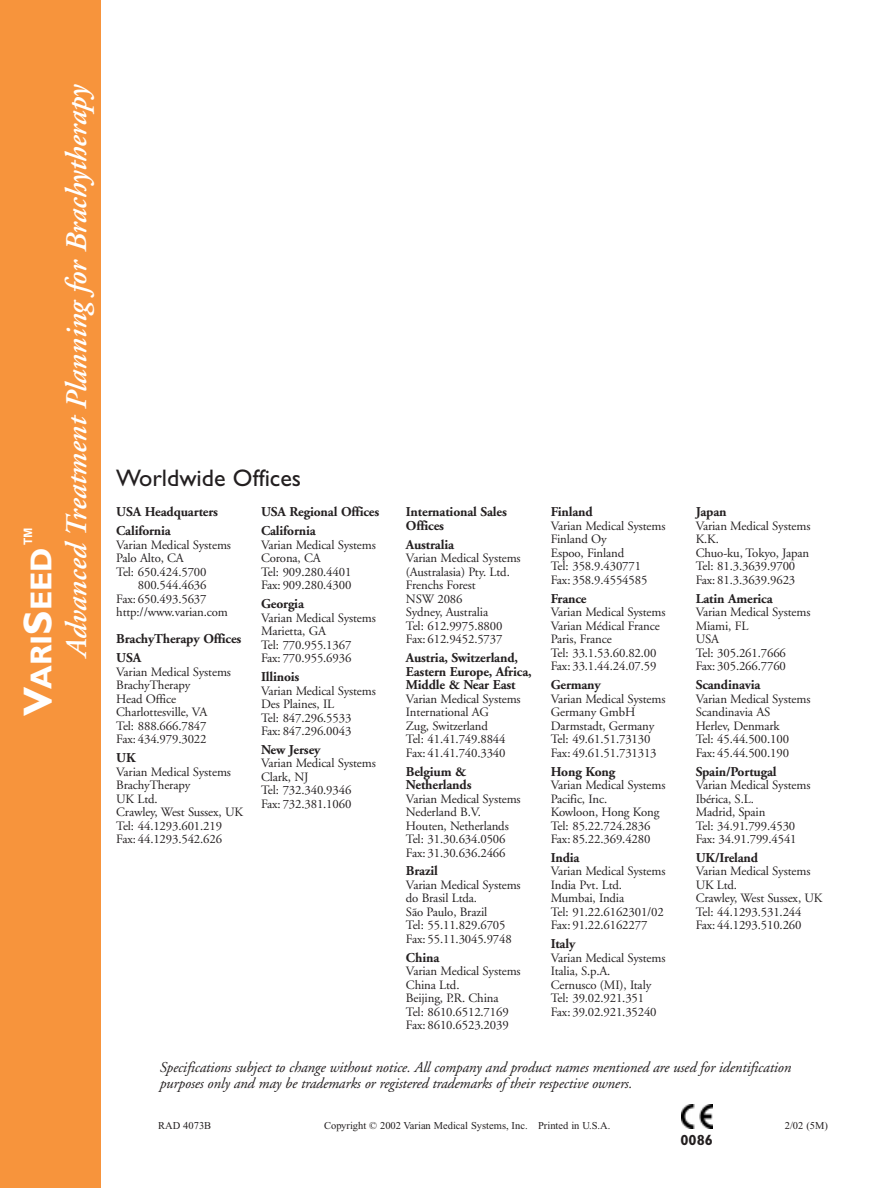
<style>
.page{position:relative;width:891px;height:1188px;background:#fff}
.page>*{position:absolute;margin:0;border:0;box-sizing:border-box;transform-origin:0 0}
.t1{font:700 30.3px "Gill Sans";color:#fff}
.t2{font:italic 600 30px "Adobe Garamond";color:#fff}
.t3{font:24px "Gill Sans";color:#231f20}
.t4{font:italic 15px/16.5px "Adobe Garamond";letter-spacing:-.01em;color:#231f20}
.t5{font:700 14.7px "Gill Sans";color:#231f20}
.t6{font:700 13.5px/13.5px "Adobe Garamond";letter-spacing:-.01em;color:#231f20}
.t7{font:12.75px/13.5px "Adobe Garamond";letter-spacing:-.01em;color:#231f20}
.t8{font:10.5px "Times New Roman";color:#231f20}
.s1{font-size:40.5px}
</style>
<div class="page">
<div style="left:0;top:0;width:101px;height:1188px;background:#f7943c"></div>
<img style="left:681px;top:1104px;width:32px;height:24px">
<h1 class="t1" style="left:31px;top:716px;width:191px;rotate:-90deg"><span class="s1">V</span>ARI<span class="s1">S</span>EED<sup>™</sup></h1>
<h2 class="t2" style="left:65px;top:657px;width:573px;rotate:-90deg">Advanced Treatment Planning for Brachytherapy</h2>
<h3 class="t3" style="left:116px;top:470px;width:186px">Worldwide Offices</h3>
<p class="t6" style="left:116px;top:504px;width:103px;line-height:18.9px">USA Headquarters<br>California</p>
<p class="t7" style="left:116px;top:539px;width:116px">Varian Medical Systems</p>
<p class="t7" style="left:116px;top:553px;width:69px">Palo Alto, CA</p>
<p class="t7" style="left:116px;top:566px;width:92px">Tel: 650.424.5700</p>
<p class="t7" style="left:138px;top:580px;width:70px">800.544.4636</p>
<p class="t7" style="left:116px;top:593px;width:92px">Fax: 650.493.5637</p>
<p class="t7" style="left:116px;top:607px;width:113px">http://www.varian.com</p>
<p class="t6" style="left:116px;top:631px;width:127px;line-height:18.9px">BrachyTherapy Offices<br>USA</p>
<p class="t7" style="left:116px;top:666px;width:116px">Varian Medical Systems<br>BrachyTherapy<br>Head Office<br>Charlottesville, VA<br>Tel: 888.666.7847<br>Fax: 434.979.3022</p>
<p class="t6" style="left:116px;top:752px;width:21px">UK</p>
<p class="t7" style="left:116px;top:766px;width:128px">Varian Medical Systems<br>BrachyTherapy<br>UK Ltd.<br>Crawley, West Sussex, UK<br>Tel: 44.1293.601.219<br>Fax: 44.1293.542.626</p>
<p class="t6" style="left:261px;top:504px;width:120px;line-height:18.9px">USA Regional Offices<br>California</p>
<p class="t7" style="left:261px;top:539px;width:116px">Varian Medical Systems<br>Corona, CA<br>Tel: 909.280.4401<br>Fax: 909.280.4300</p>
<p class="t6" style="left:261px;top:598px;width:44px">Georgia</p>
<p class="t7" style="left:261px;top:612px;width:116px">Varian Medical Systems<br>Marietta, GA<br>Tel: 770.955.1367<br>Fax: 770.955.6936</p>
<p class="t6" style="left:261px;top:671px;width:40px">Illinois</p>
<p class="t7" style="left:261px;top:685px;width:116px">Varian Medical Systems<br>Des Plaines, IL<br>Tel: 847.296.5533<br>Fax: 847.296.0043</p>
<p class="t6" style="left:261px;top:744px;width:61px">New Jersey</p>
<p class="t7" style="left:261px;top:758px;width:116px">Varian Medical Systems<br>Clark, NJ<br>Tel: 732.340.9346<br>Fax: 732.381.1060</p>
<p class="t6" style="left:406px;top:507px;width:102px">International Sales<br>Offices</p>
<p class="t6" style="left:406px;top:539px;width:50px">Australia</p>
<p class="t7" style="left:406px;top:553px;width:116px">Varian Medical Systems (Australasia) Pty. Ltd.<br>Frenchs Forest<br>NSW 2086<br>Sydney, Australia<br>Tel: 612.9975.8800<br>Fax: 612.9452.5737</p>
<p class="t6" style="left:406px;top:652px;width:127px">Austria, Switzerland,<br>Eastern Europe, Africa,<br>Middle &amp; Near East</p>
<p class="t7" style="left:406px;top:693px;width:116px">Varian Medical Systems<br>International AG<br>Zug, Switzerland<br>Tel: 41.41.749.8844<br>Fax: 41.41.740.3340</p>
<p class="t6" style="left:406px;top:766px;width:67px">Belgium &amp;<br>Netherlands</p>
<p class="t7" style="left:406px;top:793px;width:116px">Varian Medical Systems<br>Nederland B.V.<br>Houten, Netherlands<br>Tel: 31.30.634.0506<br>Fax: 31.30.636.2466</p>
<p class="t6" style="left:406px;top:866px;width:33px">Brazil</p>
<p class="t7" style="left:406px;top:879px;width:116px">Varian Medical Systems do Brasil Ltda.<br>São Paulo, Brazil<br>Tel: 55.11.829.6705<br>Fax: 55.11.3045.9748</p>
<p class="t6" style="left:406px;top:952px;width:35px">China</p>
<p class="t7" style="left:406px;top:966px;width:116px">Varian Medical Systems<br>China Ltd.<br>Beijing, P.R. China<br>Tel: 8610.6512.7169<br>Fax: 8610.6523.2039</p>
<p class="t6" style="left:551px;top:507px;width:43px">Finland</p>
<p class="t7" style="left:551px;top:520px;width:116px">Varian Medical Systems<br>Finland Oy<br>Espoo, Finland<br>Tel: 358.9.430771<br>Fax: 358.9.4554585</p>
<p class="t6" style="left:551px;top:593px;width:37px">France</p>
<p class="t7" style="left:551px;top:607px;width:116px">Varian Medical Systems<br>Varian Médical France<br>Paris, France<br>Tel: 33.1.53.60.82.00<br>Fax: 33.1.44.24.07.59</p>
<p class="t6" style="left:551px;top:679px;width:52px">Germany</p>
<p class="t7" style="left:551px;top:693px;width:116px">Varian Medical Systems<br>Germany GmbH<br>Darmstadt, Germany<br>Tel: 49.61.51.73130<br>Fax: 49.61.51.731313</p>
<p class="t6" style="left:551px;top:766px;width:66px">Hong Kong</p>
<p class="t7" style="left:551px;top:779px;width:116px">Varian Medical Systems<br>Pacific, Inc.<br>Kowloon, Hong Kong<br>Tel: 85.22.724.2836<br>Fax: 85.22.369.4280</p>
<p class="t6" style="left:551px;top:852px;width:30px">India</p>
<p class="t7" style="left:551px;top:866px;width:116px">Varian Medical Systems<br>India Pvt. Ltd.<br>Mumbai, India<br>Tel: 91.22.6162301/02<br>Fax: 91.22.6162277</p>
<p class="t6" style="left:551px;top:939px;width:26px">Italy</p>
<p class="t7" style="left:551px;top:952px;width:116px">Varian Medical Systems<br>Italia, S.p.A.<br>Cernusco (MI), Italy<br>Tel: 39.02.921.351<br>Fax: 39.02.921.35240</p>
<p class="t6" style="left:696px;top:507px;width:32px">Japan</p>
<p class="t7" style="left:696px;top:520px;width:116px">Varian Medical Systems<br>K.K.<br>Chuo-ku, Tokyo, Japan<br>Tel: 81.3.3639.9700<br>Fax: 81.3.3639.9623</p>
<p class="t6" style="left:696px;top:593px;width:79px">Latin America</p>
<p class="t7" style="left:696px;top:607px;width:116px">Varian Medical Systems<br>Miami, FL<br>USA<br>Tel: 305.261.7666<br>Fax: 305.266.7760</p>
<p class="t6" style="left:696px;top:679px;width:66px">Scandinavia</p>
<p class="t7" style="left:696px;top:693px;width:116px">Varian Medical Systems<br>Scandinavia AS<br>Herlev, Denmark<br>Tel: 45.44.500.100<br>Fax: 45.44.500.190</p>
<p class="t6" style="left:696px;top:766px;width:83px">Spain/Portugal</p>
<p class="t7" style="left:696px;top:779px;width:116px">Varian Medical Systems<br>Ibérica, S.L.<br>Madrid, Spain<br>Tel: 34.91.799.4530<br>Fax: 34.91.799.4541</p>
<p class="t6" style="left:696px;top:852px;width:64px">UK/Ireland</p>
<p class="t7" style="left:696px;top:866px;width:128px">Varian Medical Systems<br>UK Ltd.<br>Crawley, West Sussex, UK<br>Tel: 44.1293.531.244<br>Fax: 44.1293.510.260</p>
<p class="t4" style="left:160px;top:1060px;width:633px">Specifications subject to change without notice. All company and product names mentioned are used for identification purposes only and may be trademarks or registered trademarks of their respective owners.</p>
<p class="t8" style="left:158px;top:1122px;width:55px">RAD 4073B</p>
<p class="t8" style="left:324px;top:1122px;width:288px">Copyright © 2002 Varian Medical Systems, Inc. Printed in U.S.A.</p>
<p class="t8" style="left:785px;top:1122px;width:45px">2/02 (5M)</p>
<p class="t5" style="left:680px;top:1135px;width:34px">0086</p>
</div>
